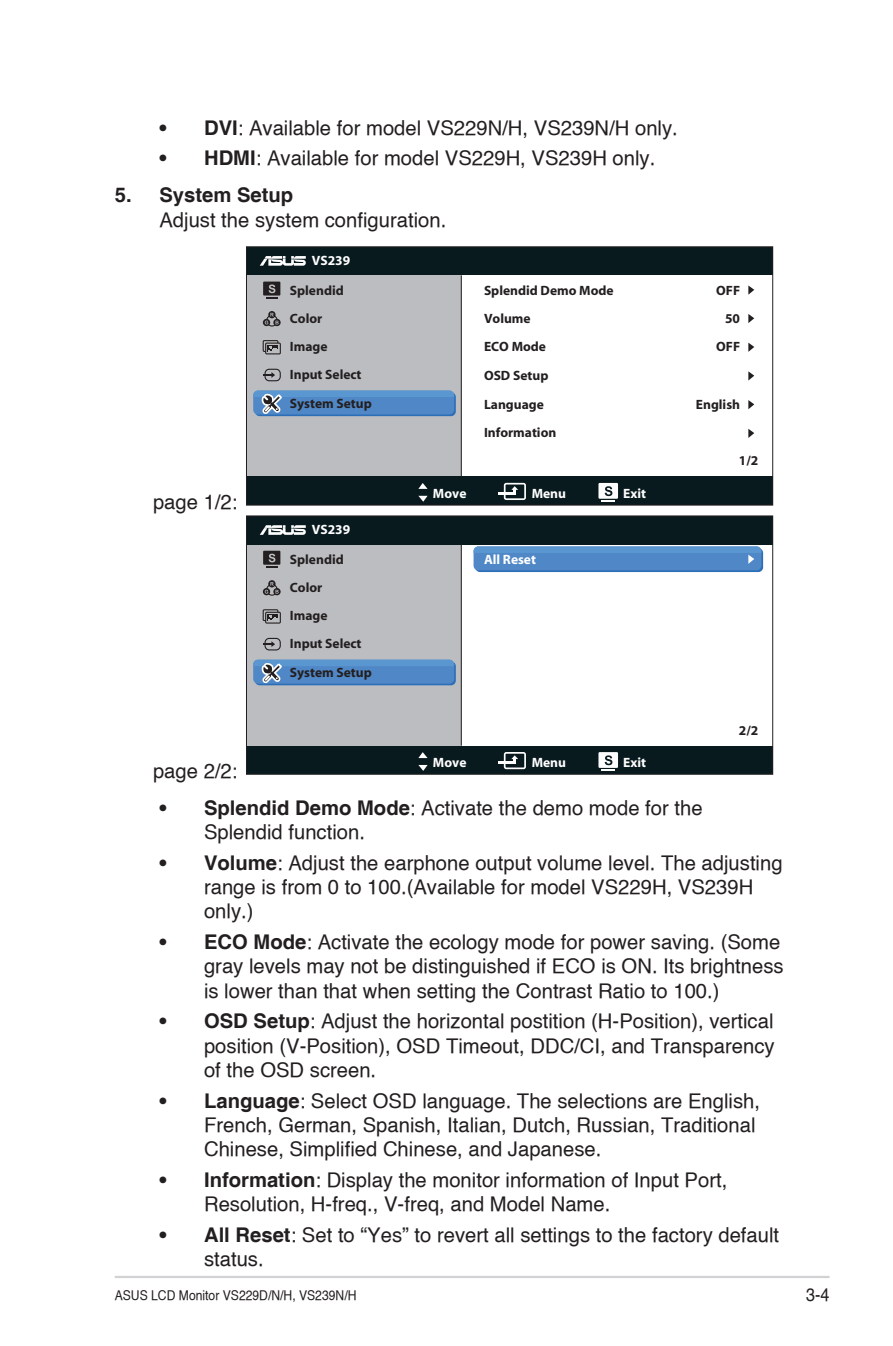
<style>
.page{position:relative;width:893px;height:1346px;background:#fff}
.page>*{position:absolute;margin:0;border:0;box-sizing:border-box;transform-origin:0 0}
.Bulleted_Text{font:20.25px/24.3px "Helvetica";color:#231f20}
.List_2{font:20.25px/24.3px "Helvetica";color:#231f20}
.t1{font:18px "Helvetica";color:#231f20;scale:.9 1}
.t2{font:700 13.5px/27.7px "Myriad";color:#231f20}
.t3{font:700 13.5px "Myriad";color:#fff}
.t4{font:13.5px "Helvetica";color:#231f20;scale:.9 1}
.s1{font-weight:700}
</style>
<div class="page">
<hr style="left:115px;top:1276px;width:714px;height:2px;background:#d1d2d4">
<div style="left:246px;top:247px;width:527px;height:28px;background:#091a1f"></div>
<div style="left:246px;top:476px;width:527px;height:29px;background:#091a1f"></div>
<div style="left:246px;top:275px;width:216px;height:201px;background:#bcbdc0"></div>
<div style="left:246px;top:246px;width:527px;height:259px;border:1px solid #231f20"></div>
<hr style="left:461px;top:275px;width:1px;height:201px;background:#231f20">
<div style="left:263px;top:282px;width:17px;height:13px;background:#231f20"></div>
<svg style="left:266px;top:284px;width:12px;height:15px"></svg>
<div style="left:273px;top:319px;width:8px;height:7px;background:#231f20;border-radius:50%"></div>
<svg style="left:265px;top:313px;width:14px;height:13px"></svg>
<svg style="left:263px;top:340px;width:18px;height:14px"></svg>
<svg style="left:263px;top:369px;width:18px;height:12px"></svg>
<svg style="left:260px;top:256px;width:46px;height:10px"></svg>
<svg style="left:598px;top:483px;width:20px;height:19px"></svg>
<svg style="left:418px;top:483px;width:10px;height:6px"></svg>
<svg style="left:418px;top:496px;width:10px;height:6px"></svg>
<svg style="left:748px;top:285px;width:6px;height:10px"></svg>
<svg style="left:748px;top:314px;width:6px;height:9px"></svg>
<svg style="left:748px;top:343px;width:6px;height:9px"></svg>
<svg style="left:748px;top:371px;width:6px;height:9px"></svg>
<svg style="left:748px;top:400px;width:6px;height:9px"></svg>
<svg style="left:748px;top:429px;width:6px;height:9px"></svg>
<svg style="left:498px;top:483px;width:28px;height:17px"></svg>
<svg style="left:253px;top:390px;width:201px;height:27px;background:#598dc5"></svg>
<div style="left:246px;top:516px;width:527px;height:29px;background:#091a1f"></div>
<div style="left:246px;top:745px;width:527px;height:29px;background:#091a1f"></div>
<div style="left:246px;top:545px;width:216px;height:200px;background:#bcbdc0"></div>
<div style="left:246px;top:515px;width:527px;height:260px;border:1px solid #231f20"></div>
<hr style="left:461px;top:545px;width:1px;height:200px;background:#231f20">
<div style="left:263px;top:551px;width:17px;height:14px;background:#231f20"></div>
<svg style="left:266px;top:554px;width:12px;height:14px"></svg>
<svg style="left:265px;top:582px;width:14px;height:14px"></svg>
<svg style="left:263px;top:609px;width:18px;height:14px"></svg>
<svg style="left:263px;top:638px;width:18px;height:12px"></svg>
<div style="left:475px;top:548px;width:288px;height:24px;background:#3977bc;border-radius:5px"></div>
<div style="left:474px;top:546px;width:287px;height:24px;background:#5087c6;border-radius:5px"></div>
<svg style="left:260px;top:525px;width:46px;height:10px"></svg>
<svg style="left:598px;top:752px;width:20px;height:19px"></svg>
<svg style="left:418px;top:752px;width:10px;height:6px"></svg>
<svg style="left:418px;top:765px;width:10px;height:6px"></svg>
<svg style="left:474px;top:546px;width:287px;height:18px"></svg>
<svg style="left:498px;top:752px;width:28px;height:17px"></svg>
<svg style="left:253px;top:659px;width:201px;height:27px;background:#598dc5"></svg>
<p class="Bulleted_Text" style="left:159px;top:115px;width:520px"><span class="s1">• DVI</span>: Available for model VS229N/H, VS239N/H only.</p>
<p class="Bulleted_Text" style="left:159px;top:145px;width:497px"><span class="s1">• HDMI</span>: Available for model VS229H, VS239H only.</p>
<p class="List_2" style="left:159px;top:182px;width:289px;text-indent:-45px"><span class="s1">5. System Setup<br></span>Adjust the system configuration.</p>
<p class="t3" style="left:312px;top:254px;width:40px">VS239</p>
<p class="t2" style="left:290px;top:277px;width:55px">Splendid<br>Color<br>Image</p>
<p class="t2" style="left:290px;top:361px;width:73px">Input Select</p>
<p class="t2" style="left:484px;top:277px;width:131px">Splendid Demo Mode</p>
<p class="t2" style="left:716px;top:277px;width:25px;text-align:right">OFF<br>50<br>OFF</p>
<p class="t2" style="left:484px;top:305px;width:64px">Volume<br>ECO Mode</p>
<p class="t2" style="left:484px;top:362px;width:66px">OSD Setup</p>
<p class="Bulleted_Text" style="left:153px;top:489px;width:86px">page 1/2:</p>
<p class="Bulleted_Text" style="left:153px;top:758px;width:86px">page 2/2:</p>
<p class="t2" style="left:290px;top:390px;width:83px">System Setup</p>
<p class="t2" style="left:484px;top:391px;width:74px;line-height:28.3px">Language<br>Information</p>
<p class="t3" style="left:312px;top:523px;width:40px">VS239</p>
<p class="t2" style="left:290px;top:546px;width:55px">Splendid<br>Color<br>Image</p>
<p class="t2" style="left:290px;top:630px;width:73px">Input Select</p>
<p class="t2" style="left:290px;top:659px;width:83px">System Setup</p>
<p class="t3" style="left:433px;top:486px;width:35px">Move</p>
<p class="t3" style="left:532px;top:486px;width:36px">Menu</p>
<p class="t3" style="left:623px;top:486px;width:24px">Exit</p>
<p class="t3" style="left:484px;top:553px;width:54px">All Reset</p>
<p class="t3" style="left:433px;top:755px;width:35px">Move</p>
<p class="t3" style="left:532px;top:755px;width:36px">Menu</p>
<p class="t3" style="left:623px;top:755px;width:24px">Exit</p>
<p class="t2" style="left:696px;top:391px;width:46px">English</p>
<p class="t2" style="left:739px;top:447px;width:21px">1/2</p>
<p class="t2" style="left:739px;top:717px;width:21px">2/2</p>
<p class="Bulleted_Text" style="left:204px;top:795px;width:500px;text-indent:-45px"><span class="s1">• Splendid Demo Mode</span>: Activate the demo mode for the<br>Splendid function.</p>
<p class="Bulleted_Text" style="left:204px;top:850px;width:580px;text-indent:-45px"><span class="s1">• Volume</span>: Adjust the earphone output volume level. The adjusting range is from 0 to 100.(Available for model VS229H, VS239H only.)</p>
<p class="Bulleted_Text" style="left:204px;top:929px;width:581px;text-indent:-45px"><span class="s1">• ECO Mode</span>: Activate the ecology mode for power saving. (Some gray levels may not be distinguished if ECO is ON. Its brightness is lower than that when setting the Contrast Ratio to 100.)</p>
<p class="Bulleted_Text" style="left:204px;top:1008px;width:572px;text-align:justify;text-indent:-45px"><span class="s1">• OSD Setup</span>: Adjust the horizontal postition (H-Position), vertical position (V-Position), OSD Timeout, DDC/CI, and Transparency of the OSD screen.</p>
<p class="Bulleted_Text" style="left:204px;top:1088px;width:557px;text-indent:-45px"><span class="s1">• Language</span>: Select OSD language. The selections are English,<br>French, German, Spanish, Italian, Dutch, Russian, Traditional<br>Chinese, Simplified Chinese, and Japanese.</p>
<p class="Bulleted_Text" style="left:204px;top:1167px;width:525px;text-indent:-45px"><span class="s1">• Information</span>: Display the monitor information of Input Port,<br>Resolution, H-freq., V-freq, and Model Name.</p>
<p class="Bulleted_Text" style="left:204px;top:1222px;width:577px;text-indent:-45px"><span class="s1">• All Reset</span>: Set to “Yes” to revert all settings to the factory default status.</p>
<p class="t4" style="left:115px;top:1287px;width:270px">ASUS LCD Monitor VS229D/N/H, VS239N/H</p>
<p class="t1" style="left:806px;top:1283px;width:28px">3-4</p>
</div>
